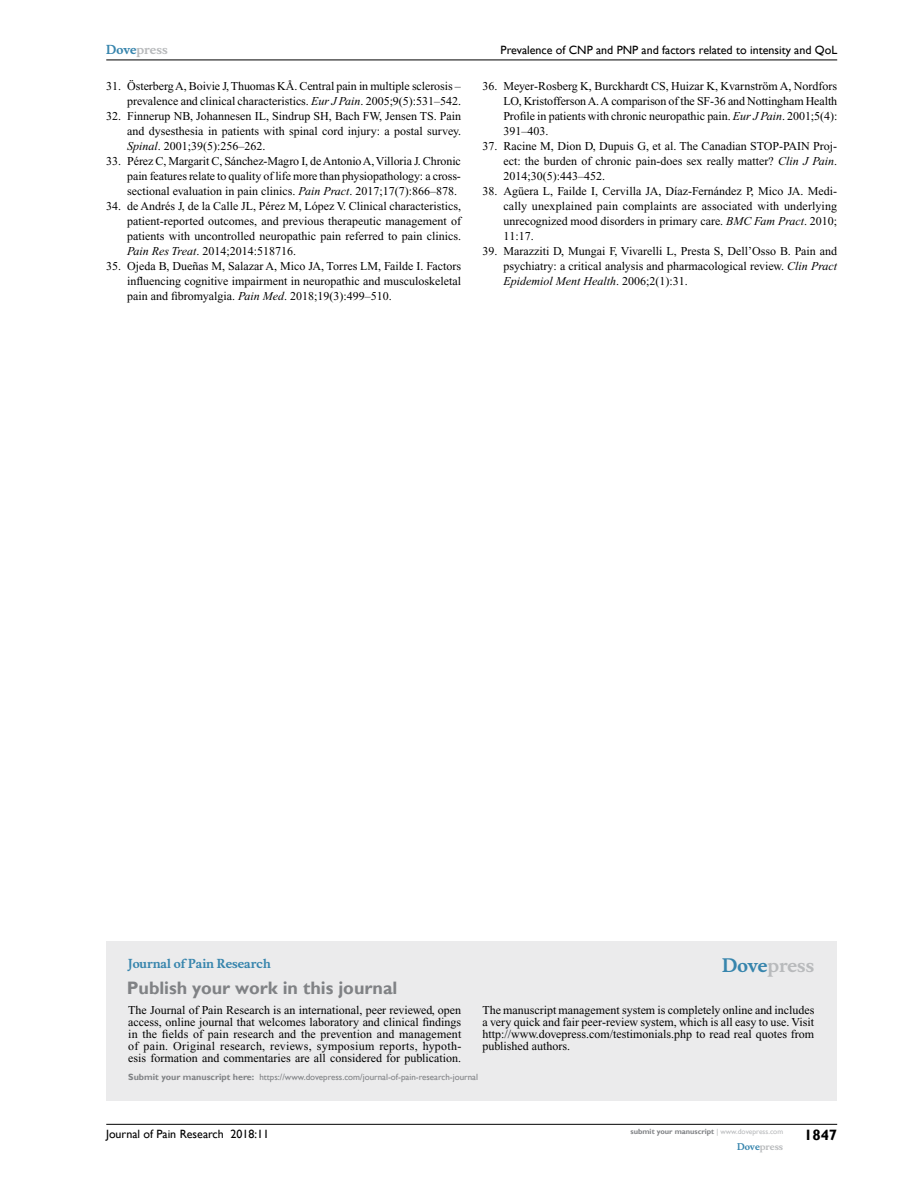
<style>
.page{position:relative;width:918px;height:1188px;background:#fff}
.page>*{position:absolute;margin:0;border:0;box-sizing:border-box;transform-origin:0 0}
.t1{font:700 18px "Gill Sans";color:#808285}
.t2{font:700 18px "Musee";color:#b8babc}
.t3{font:700 15px "Gill Sans";color:#000}
.t4{font:12px/15px "Times New Roman";color:#000;text-align:justify}
.t5{font:12px "Gill Sans";color:#000}
.t6{font:700 12px "Musee";color:#3785ad}
.t7{font:700 12px "Musee";color:#b8babc}
.t8{font:9px "Gill Sans";color:#808285}
.t9{font:700 9px "Musee";color:#b8babc}
.t10{font:700 7.5px "Gill Sans";color:#808285}
.s1{color:#3785ad}
.s2{font-style:italic}
.s3{font-weight:700}
.s4{font-weight:400;color:#b8babc}
</style>
<div class="page">
<div style="left:106px;top:941px;width:731px;height:159px;background:#ebebec"></div>
<hr style="left:106px;top:1124px;width:731px;height:1px;background:#000">
<hr style="left:106px;top:60px;width:731px;height:1px;background:#000">
<p class="t7" style="left:106px;top:43px;width:63px"><span class="s1">Dove</span>press</p>
<p class="t4" style="left:106px;top:79px;width:356px;text-align:right">31. Österberg A, Boivie J, Thuomas KÅ. Central pain in multiple sclerosis – prevalence and clinical characteristics. <span class="s2">Eur J Pain</span>. 2005;9(5):531–542.</p>
<p class="t4" style="left:127px;top:109px;width:335px;text-indent:-21px">32. Finnerup NB, Johannesen IL, Sindrup SH, Bach FW, Jensen TS. Pain and dysesthesia in patients with spinal cord injury: a postal survey.<br><span class="s2">Spinal</span>. 2001;39(5):256–262.</p>
<p class="t4" style="left:127px;top:154px;width:335px;text-indent:-21px">33. Pérez C, Margarit C, Sánchez-Magro I, de Antonio A, Villoria J. Chronic pain features relate to quality of life more than physiopathology: a cross&shy;sectional evaluation in pain clinics. <span class="s2">Pain Pract</span>. 2017;17(7):866–878.</p>
<p class="t4" style="left:127px;top:199px;width:335px;text-indent:-21px">34. de Andrés J, de la Calle JL, Pérez M, López V. Clinical characteristics, patient-reported outcomes, and previous therapeutic management of patients with uncontrolled neuropathic pain referred to pain clinics.<br><span class="s2">Pain Res Treat</span>. 2014;2014:518716.</p>
<p class="t4" style="left:127px;top:259px;width:335px;text-indent:-21px">35. Ojeda B, Dueñas M, Salazar A, Mico JA, Torres LM, Failde I. Factors influencing cognitive impairment in neuropathic and musculoskeletal pain and fibromyalgia. <span class="s2">Pain Med</span>. 2018;19(3):499–510.</p>
<p class="t5" style="left:501px;top:43px;width:337px">Prevalence of CN P and PNP and factors related to intensity and QoL</p>
<p class="t4" style="left:503px;top:79px;width:336px;text-indent:-21px">36. Meyer-Rosberg K, Burckhardt CS, Huizar K, Kvarnström A, Nordfors LO, Kristofferson A. A comparison of the SF-36 and Nottingham Health Profile in patients with chronic neuropathic pain. <span class="s2">Eur J Pain</span>. 2001;5(4):<br>391–403.</p>
<p class="t4" style="left:503px;top:139px;width:335px;text-indent:-21px">37. Racine M, Dion D, Dupuis G, et al. The Canadian STOP-PAIN Proj&shy;ect: the burden of chronic pain-does sex really matter? <span class="s2">Clin J Pain</span>.<br>2014;30(5):443–452.</p>
<p class="t4" style="left:503px;top:184px;width:335px;text-indent:-21px">38. Agüera L, Failde I, Cervilla JA, Díaz-Fernández P, Mico JA. Medi&shy;cally unexplained pain complaints are associated with underlying unrecognized mood disorders in primary care. <span class="s2">BMC Fam Pract</span>. 2010; 11:17.</p>
<p class="t4" style="left:503px;top:244px;width:335px;text-indent:-21px">39. Marazziti D, Mungai F, Vivarelli L, Presta S, Dell’Osso B. Pain and psychiatry: a critical analysis and pharmacological review. <span class="s2">Clin Pract Epidemiol Ment Health</span>. 2006;2(1):31.</p>
<p class="t6" style="left:128px;top:956px;width:144px">Journal of Pain Research</p>
<h1 class="t1" style="left:127px;top:977px;width:272px">Publish your work in this journal</h1>
<h1 class="t2" style="left:722px;top:955px;width:94px"><span class="s1">Dove</span>press</h1>
<p class="t4" style="left:128px;top:1004px;width:335px;line-height:12px">The Journal of Pain Research is an international, peer reviewed, open access, online journal that welcomes laboratory and clinical findings in the fields of pain research and the prevention and management of pain. Original research, reviews, symposium reports, hypoth&shy;esis formation and commentaries are all considered for publication.</p>
<p class="t4" style="left:482px;top:1004px;width:334px;line-height:12px">The manuscript management system is completely online and includes a very quick and fair peer-review system, which is all easy to use. Visit http://www.dovepress.com/testimonials.php to read real quotes from published authors.</p>
<p class="t8" style="left:128px;top:1072px;width:351px"><span class="s3">Submit your manuscript here:</span> https://www.dovepress.com/journal-of-pain-research-journal</p>
<p class="t5" style="left:106px;top:1127px;width:164px">Journal of Pain Research 2018:11</p>
<p class="t10" style="left:631px;top:1127px;width:154px">submit your manuscript <span class="s4">| www.dovepress.com</span></p>
<p class="t9" style="left:737px;top:1141px;width:48px"><span class="s1">Dove</span>press</p>
<p class="t3" style="left:804px;top:1126px;width:35px">1847</p>
</div>
